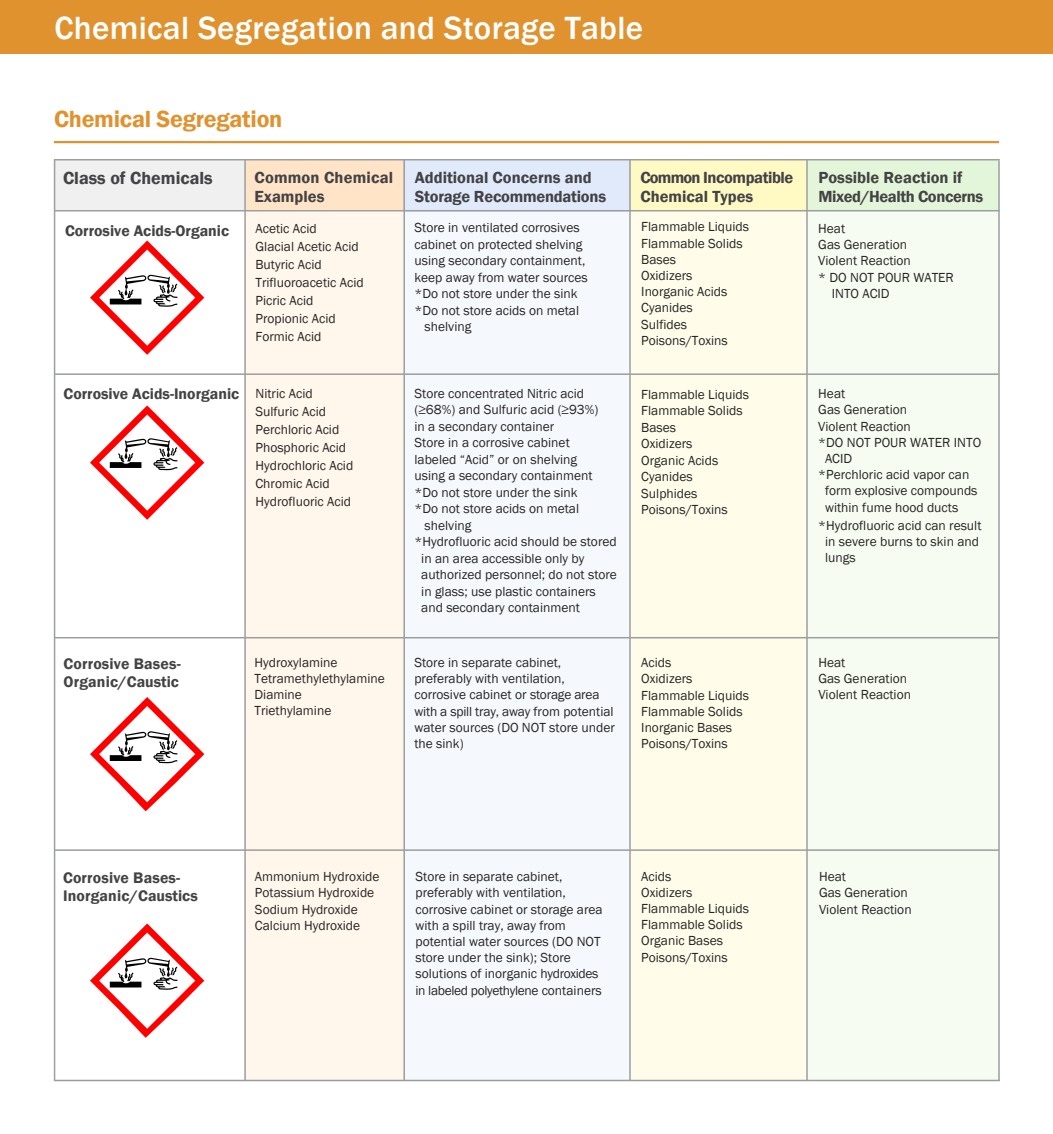
<style>
.page{position:relative;width:1053px;height:1134px;background:#fff}
.page>*{position:absolute;margin:0;border:0;box-sizing:border-box;transform-origin:0 0}
.t1{font:500 33px "Franklin Gothic";letter-spacing:.01em;color:#fff}
.t2{font:600 24px "Franklin Gothic";letter-spacing:-.01em;color:#e0922f}
.t3{font:600 18px "Franklin Gothic";color:#434244}
.t4{font:600 16.5px/19.5px "Franklin Gothic";letter-spacing:-.025em;color:#434244}
.t5{font:600 16.5px/19.8px "Franklin Gothic";color:#434244}
.t6{font:600 15.75px/18px "Franklin Gothic";color:#434244}
.t7{font:13.5px/16.2px "Franklin Gothic";color:#272525}
</style>
<div class="page">
<div style="left:808px;top:160px;width:191px;height:920px;background:#f6fcf2"></div>
<div style="left:631px;top:160px;width:176px;height:920px;background:#fffdea"></div>
<div style="left:404px;top:161px;width:226px;height:920px;background:#f5f8fd"></div>
<div style="left:245px;top:160px;width:159px;height:920px;background:#fff6ec"></div>
<div style="left:808px;top:160px;width:191px;height:51px;background:#e4f6d9"></div>
<div style="left:631px;top:160px;width:176px;height:51px;background:#fff9c4"></div>
<div style="left:403px;top:160px;width:227px;height:51px;background:#e1eafa"></div>
<div style="left:245px;top:160px;width:159px;height:51px;background:#ffe4c8"></div>
<div style="left:55px;top:160px;width:190px;height:51px;background:#f0f0f0"></div>
<hr style="left:55px;top:849px;width:944px;height:2px;background:#9b9c9f">
<hr style="left:55px;top:1080px;width:945px;height:1px;background:#9b9c9f">
<hr style="left:54px;top:141px;width:945px;height:2px;background:#e0922f">
<hr style="left:54px;top:159px;width:946px;height:1px;background:#9c9ea0">
<hr style="left:998px;top:160px;width:2px;height:920px;background:#9c9ea0">
<hr style="left:54px;top:210px;width:945px;height:1px;background:#9c9ea0">
<hr style="left:403px;top:160px;width:2px;height:920px;background:#9c9ea0">
<hr style="left:629px;top:160px;width:2px;height:921px;background:#9c9ea0">
<hr style="left:806px;top:159px;width:2px;height:921px;background:#9c9ea0">
<hr style="left:55px;top:373px;width:943px;height:2px;background:#9c9ea0">
<hr style="left:54px;top:637px;width:944px;height:1px;background:#9c9ea0">
<svg style="left:90px;top:240px;width:114px;height:115px"></svg>
<svg style="left:90px;top:405px;width:114px;height:115px"></svg>
<hr style="left:244px;top:160px;width:2px;height:920px;background:#9c9ea0">
<hr style="left:54px;top:159px;width:1px;height:922px;background:#9c9ea0">
<div style="left:0;top:0;width:1053px;height:54px;background:#e0922f"></div>
<svg style="left:90px;top:697px;width:114px;height:114px"></svg>
<svg style="left:90px;top:924px;width:114px;height:114px"></svg>
<p class="t1" style="left:55px;top:7px;width:590px">Chemical Segregation and Storage Table</p>
<h1 class="t2" style="left:54px;top:105px;width:230px">Chemical Segregation</h1>
<p class="t3" style="left:63px;top:167px;width:151px">Class of Chemicals</p>
<p class="t5" style="left:254px;top:167px;width:140px">Common Chemical<br>Examples</p>
<p class="t5" style="left:415px;top:167px;width:193px">Additional Concerns and<br>Storage Recommendations</p>
<p class="t4" style="left:640px;top:167px;width:154px">Common Incompatible<br>Chemical Types</p>
<p class="t4" style="left:818px;top:167px;width:166px">Possible Reaction if<br>Mixed/Health Concerns</p>
<p class="t6" style="left:65px;top:222px;width:166px">Corrosive Acids-Organic</p>
<p class="t7" style="left:256px;top:219px;width:110px;line-height:18px">Acetic Acid<br>Glacial Acetic Acid<br>Butyric Acid<br>Trifluoroacetic Acid<br>Picric Acid<br>Propionic Acid<br>Formic Acid</p>
<p class="t7" style="left:414px;top:220px;width:167px">Store in ventilated corrosives</p>
<p class="t7" style="left:641px;top:219px;width:109px">Flammable Liquids<br>Flammable Solids<br>Bases<br>Oxidizers<br>Inorganic Acids<br>Cyanides<br>Sulfides<br>Poisons/Toxins</p>
<p class="t7" style="left:818px;top:221px;width:28px">Heat</p>
<p class="t7" style="left:818px;top:237px;width:90px">Gas Generation</p>
<p class="t7" style="left:818px;top:253px;width:94px">Violent Reaction</p>
<p class="t7" style="left:818px;top:269px;width:137px">* DO NOT POUR WATER</p>
<p class="t7" style="left:832px;top:285px;width:59px">INTO ACID</p>
<p class="t7" style="left:414px;top:237px;width:170px">cabinet on protected shelving</p>
<p class="t7" style="left:414px;top:253px;width:172px">using secondary containment,</p>
<p class="t7" style="left:414px;top:270px;width:175px">keep away from water sources</p>
<p class="t7" style="left:414px;top:286px;width:165px">*Do not store under the sink</p>
<p class="t7" style="left:414px;top:303px;width:166px">*Do not store acids on metal</p>
<p class="t7" style="left:425px;top:319px;width:48px">shelving</p>
<p class="t6" style="left:64px;top:385px;width:177px">Corrosive Acids-Inorganic</p>
<p class="t7" style="left:256px;top:385px;width:99px;line-height:18px">Nitric Acid<br>Sulfuric Acid<br>Perchloric Acid<br>Phosphoric Acid<br>Hydrochloric Acid<br>Chromic Acid<br>Hydrofluoric Acid</p>
<p class="t7" style="left:414px;top:385px;width:186px">Store concentrated Nitric acid (≥68%) and Sulfuric acid (≥93%) in a secondary container<br>Store in a corrosive cabinet labeled “Acid” or on shelving using a secondary containment *Do not store under the sink *Do not store acids on metal</p>
<p class="t7" style="left:641px;top:386px;width:109px">Flammable Liquids<br>Flammable Solids<br>Bases<br>Oxidizers<br>Organic Acids<br>Cyanides<br>Sulphides<br>Poisons/Toxins</p>
<p class="t7" style="left:818px;top:386px;width:28px">Heat</p>
<p class="t7" style="left:818px;top:402px;width:90px">Gas Generation</p>
<p class="t7" style="left:818px;top:418px;width:94px">Violent Reaction</p>
<p class="t7" style="left:818px;top:435px;width:164px">*DO NOT POUR WATER INTO</p>
<p class="t7" style="left:825px;top:451px;width:29px">ACID</p>
<p class="t7" style="left:818px;top:467px;width:153px">*Perchloric acid vapor can</p>
<p class="t7" style="left:825px;top:483px;width:154px">form explosive compounds</p>
<p class="t7" style="left:825px;top:499px;width:135px">within fume hood ducts</p>
<p class="t7" style="left:425px;top:518px;width:48px">shelving</p>
<p class="t7" style="left:414px;top:534px;width:204px">*Hydrofluoric acid should be stored</p>
<p class="t7" style="left:421px;top:551px;width:165px">in an area accessible only by</p>
<p class="t7" style="left:421px;top:567px;width:197px">authorized personnel; do not store</p>
<p class="t7" style="left:421px;top:584px;width:176px">in glass; use plastic containers</p>
<p class="t7" style="left:421px;top:600px;width:160px">and secondary containment</p>
<p class="t7" style="left:825px;top:517px;width:158px;text-indent:-7px">*Hydrofluoric acid can result in severe burns to skin and lungs</p>
<p class="t6" style="left:64px;top:655px;width:119px">Corrosive Bases-</p>
<p class="t7" style="left:255px;top:655px;width:85px">Hydroxylamine</p>
<p class="t7" style="left:414px;top:655px;width:148px">Store in separate cabinet,</p>
<p class="t7" style="left:641px;top:655px;width:32px">Acids</p>
<p class="t7" style="left:818px;top:655px;width:28px">Heat</p>
<p class="t6" style="left:64px;top:673px;width:117px">Organic/Caustic</p>
<p class="t7" style="left:255px;top:671px;width:132px">Tetramethylethylamine</p>
<p class="t7" style="left:414px;top:671px;width:152px">preferably with ventilation,</p>
<p class="t7" style="left:641px;top:671px;width:53px">Oxidizers</p>
<p class="t7" style="left:818px;top:671px;width:90px">Gas Generation</p>
<p class="t7" style="left:255px;top:687px;width:49px">Diamine</p>
<p class="t7" style="left:414px;top:687px;width:187px">corrosive cabinet or storage area</p>
<p class="t7" style="left:641px;top:687px;width:109px">Flammable Liquids</p>
<p class="t7" style="left:818px;top:687px;width:94px">Violent Reaction</p>
<p class="t7" style="left:255px;top:703px;width:78px">Triethylamine</p>
<p class="t7" style="left:414px;top:703px;width:201px">with a spill tray, away from potential</p>
<p class="t7" style="left:641px;top:703px;width:103px">Flammable Solids</p>
<p class="t7" style="left:414px;top:720px;width:202px">water sources (DO NOT store under</p>
<p class="t7" style="left:641px;top:720px;width:92px">Inorganic Bases</p>
<p class="t7" style="left:414px;top:736px;width:51px">the sink)</p>
<p class="t7" style="left:641px;top:736px;width:88px">Poisons/Toxins</p>
<p class="t6" style="left:63px;top:869px;width:136px">Corrosive Bases-<br>Inorganic/Caustics</p>
<p class="t7" style="left:255px;top:868px;width:126px">Ammonium Hydroxide</p>
<p class="t7" style="left:416px;top:869px;width:148px">Store in separate cabinet,</p>
<p class="t7" style="left:641px;top:868px;width:32px">Acids</p>
<p class="t7" style="left:819px;top:869px;width:28px">Heat</p>
<p class="t7" style="left:255px;top:885px;width:121px">Potassium Hydroxide</p>
<p class="t7" style="left:416px;top:885px;width:152px">preferably with ventilation,</p>
<p class="t7" style="left:641px;top:884px;width:53px">Oxidizers</p>
<p class="t7" style="left:819px;top:885px;width:90px">Gas Generation</p>
<p class="t7" style="left:255px;top:901px;width:104px">Sodium Hydroxide</p>
<p class="t7" style="left:416px;top:901px;width:189px">corrosive cabinet or storage area</p>
<p class="t7" style="left:641px;top:901px;width:109px">Flammable Liquids</p>
<p class="t7" style="left:819px;top:901px;width:94px">Violent Reaction</p>
<p class="t7" style="left:255px;top:918px;width:107px">Calcium Hydroxide</p>
<p class="t7" style="left:416px;top:918px;width:188px">with a spill tray, away from potential water sources (DO NOT store under the sink); Store solutions of inorganic hydroxides in labeled polyethylene containers</p>
<p class="t7" style="left:641px;top:917px;width:103px">Flammable Solids<br>Organic Bases<br>Poisons/Toxins</p>
</div>
